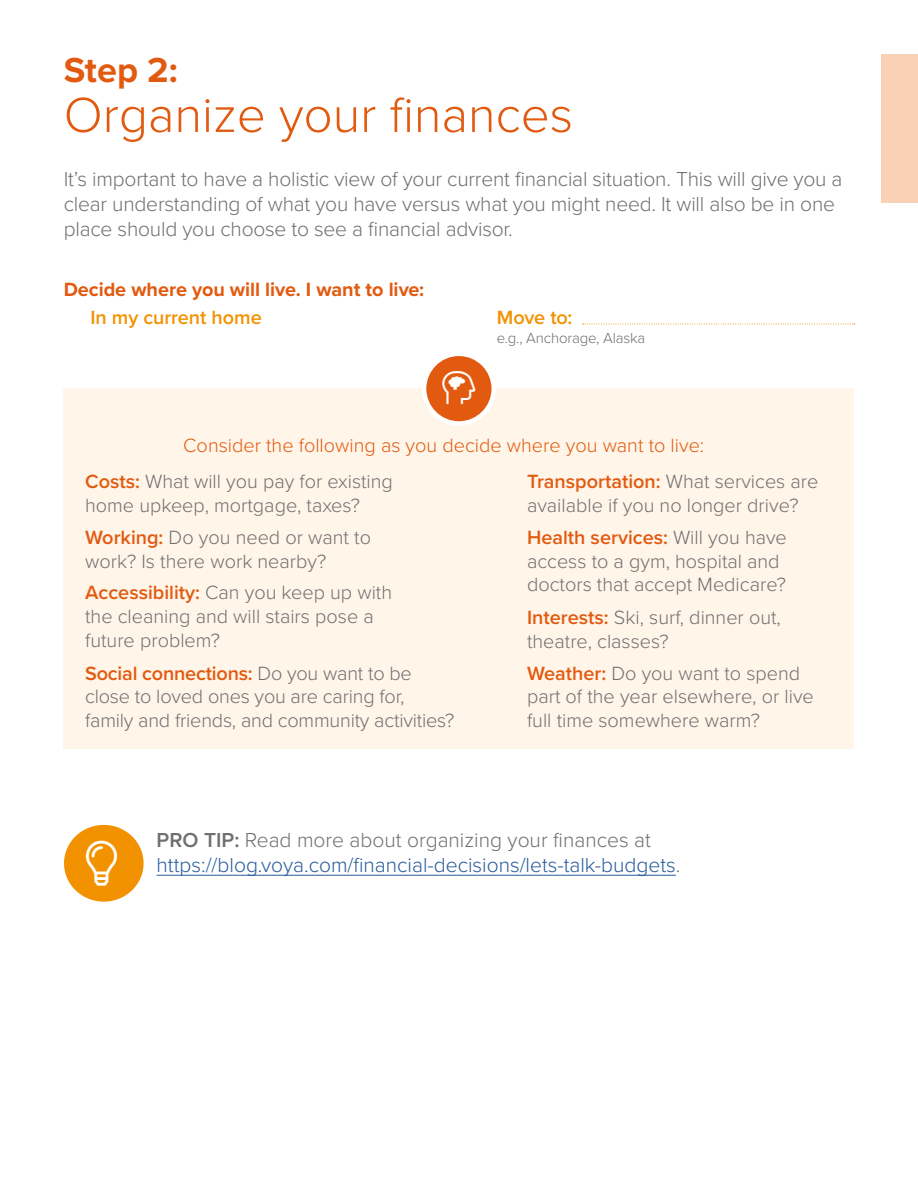
<style>
.page{position:relative;width:918px;height:1188px;background:#fff}
.page>*{position:absolute;margin:0;border:0;box-sizing:border-box;transform-origin:0 0}
.t1{font:300 51px "Proxima Nova";color:#e25a10}
.t2{font:700 36px "Proxima Nova";color:#e25a10}
.t3{font:300 21px/25.2px "Proxima Nova";letter-spacing:-.01em;color:#706f6f}
.t4{font:300 21px "Proxima Nova";color:#275b9b}
.t5{font:300 19.8px/23.9px "Proxima Nova";color:#706f6f}
.t6{font:300 19.8px "Proxima Nova";color:#e25a10}
.t7{font:700 19.8px "Proxima Nova";letter-spacing:-.005em;color:#e25a10}
.t8{font:600 19.8px "Proxima Nova";letter-spacing:-.005em;color:#f39200}
.t9{font:300 15px "Proxima Nova";letter-spacing:-.01em;color:#706f6f}
.s1{font-weight:600;color:#e25a10}
.s2{font-weight:600}
.s3{color:#fff}
.s4{color:#706f6f}
</style>
<div class="page">
<div style="left:881px;top:54px;width:37px;height:148px;background:#f9d2b6"></div>
<div style="left:64px;top:389px;width:790px;height:360px;background:#fff5e9"></div>
<svg style="left:582px;top:324px;width:273px;height:1px"></svg>
<div style="left:424px;top:354px;width:70px;height:69px;background:#e25a10;border-radius:50%"></div>
<div style="left:422px;top:352px;width:74px;height:74px;border:4px solid #fff;border-radius:50%"></div>
<hr style="left:157px;top:875px;width:519px;height:1px;background:#275b9b">
<div style="left:60px;top:821px;width:87px;height:84px;background:#f39200;border-radius:50%"></div>
<div style="left:57px;top:817px;width:94px;height:92px;border:8px solid #fff;border-radius:50%"></div>
<h2 class="t2" style="left:64px;top:44px;width:116px">Step 2:</h2>
<h1 class="t1" style="left:64px;top:77px;width:511px">Organize your finances</h1>
<p class="t3" style="left:64px;top:165px;width:780px">It’s important to have a holistic view of your current financial situation. This will give you a clear understanding of what you have versus what you might need. It will also be in one place should you choose to see a financial advisor.</p>
<p class="t7" style="left:64px;top:274px;width:362px">Decide where you will live. I want to live:</p>
<p class="t8" style="left:90px;top:302px;width:173px">In my current home</p>
<p class="t8" style="left:497px;top:302px;width:77px">Move to:</p>
<p class="t9" style="left:497px;top:327px;width:150px">e.g., Anchorage, Alaska</p>
<p class="t6" style="left:183px;top:430px;width:523px">Consider the following as you decide where you want to live:</p>
<p class="t5" style="left:85px;top:469px;width:309px"><span class="s1">Costs:</span> What will you pay for existing home upkeep, mortgage, taxes?</p>
<p class="t5" style="left:85px;top:524px;width:287px"><span class="s1">Working:</span> Do you need or want to work? Is there work nearby?</p>
<p class="t5" style="left:85px;top:580px;width:308px"><span class="s1">Accessibility:</span> Can you keep up with the cleaning and will stairs pose a future problem?</p>
<p class="t5" style="left:85px;top:660px;width:371px"><span class="s1">Social connections:</span> Do you want to be close to loved ones you are caring for, family and friends, and community activities?</p>
<p class="t5" style="left:527px;top:469px;width:293px"><span class="s1">Transportation:</span> What services are available if you no longer drive?</p>
<p class="t5" style="left:527px;top:524px;width:261px"><span class="s1">Health services:</span> Will you have access to a gym, hospital and doctors that accept Medicare?</p>
<p class="t5" style="left:527px;top:605px;width:255px"><span class="s1">Interests:</span> Ski, surf, dinner out, theatre, classes?</p>
<p class="t5" style="left:527px;top:660px;width:288px"><span class="s1">Weather:</span> Do you want to spend part of the year elsewhere, or live full time somewhere warm?</p>
<p class="t3" style="left:157px;top:827px;width:496px"><span class="s2">PRO TIP:</span> Read more about organizing your finances at</p>
<p class="t4" style="left:86px;top:850px;width:596px"><span class="s3">▼◆●</span> https://blog.voya.com/financial-decisions/lets-talk-budgets<span class="s4">.</span></p>
</div>
